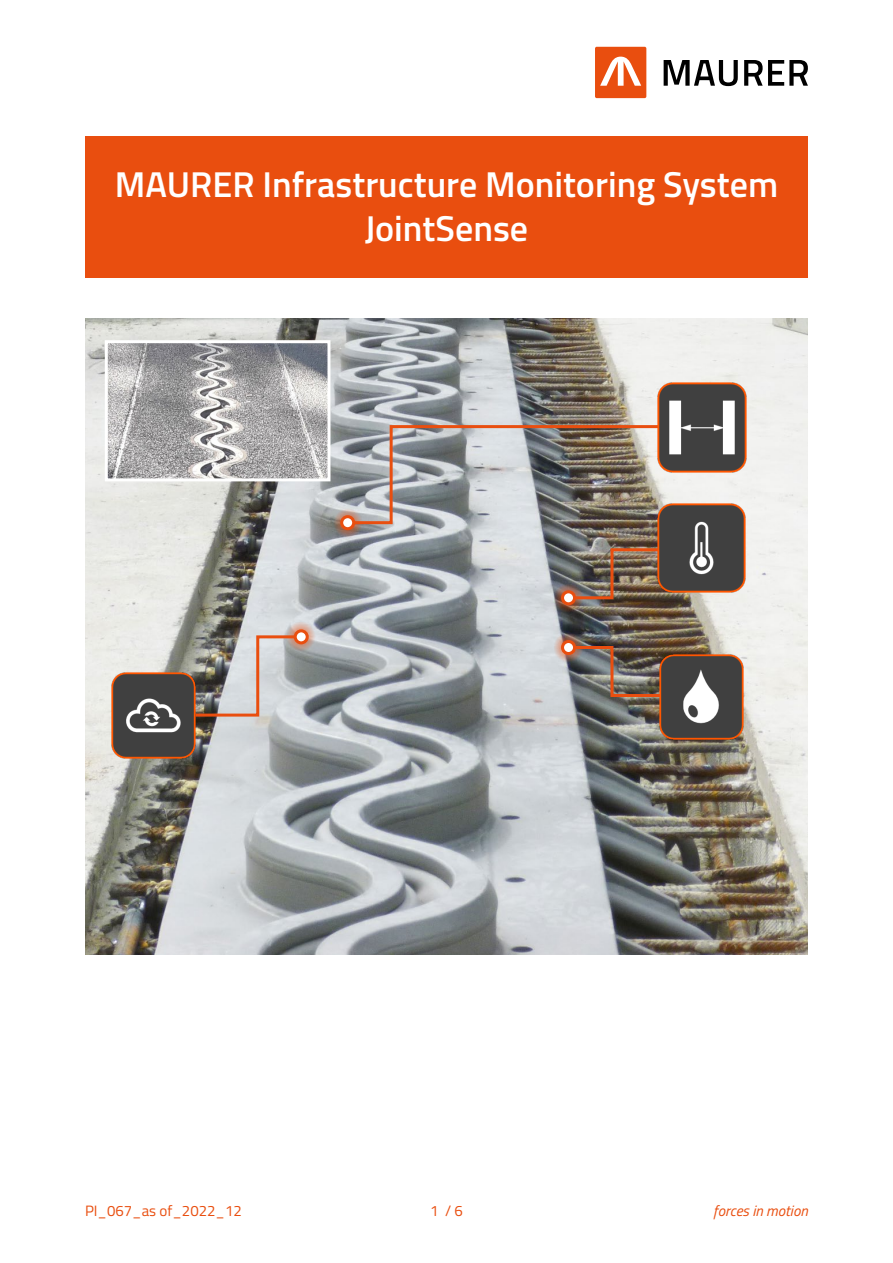
<style>
.page{position:relative;width:893px;height:1263px;background:#fff}
.page>*{position:absolute;margin:0;border:0;box-sizing:border-box;transform-origin:0 0}
.t1{font:600 36px/43.2px "Titillium";color:#fff;text-align:center}
.t2{font:15px "Titillium";color:#e94e0f}
.t3{font:italic 15px "Titillium";color:#e94e0f}
</style>
<div class="page">
<svg style="left:664px;top:60px;width:144px;height:26px"></svg>
<div style="left:595px;top:47px;width:51px;height:51px;background:#e94e0f;border-radius:2px"></div>
<svg style="left:600px;top:57px;width:41px;height:29px"></svg>
<img style="left:85px;top:319px;width:723px;height:636px">
<div style="left:85px;top:136px;width:723px;height:142px;background:#e94e0f"></div>
<img style="left:109px;top:344px;width:217px;height:133px">
<div style="left:105px;top:340px;width:225px;height:141px;border:3px solid #fff"></div>
<svg style="left:286px;top:622px;width:30px;height:29px"></svg>
<div style="left:295px;top:630px;width:12px;height:13px;background:#fff;border-radius:50%"></div>
<svg style="left:193px;top:634px;width:105px;height:84px;background:#b4aca8"></svg>
<div style="left:294px;top:629px;width:15px;height:15px;border:3px solid #e94e0f;border-radius:50%"></div>
<svg style="left:333px;top:508px;width:29px;height:29px"></svg>
<div style="left:341px;top:517px;width:13px;height:12px;background:#fff;border-radius:50%"></div>
<img style="left:351px;top:424px;width:314px;height:102px">
<div style="left:340px;top:515px;width:15px;height:15px;border:3px solid #e94e0f;border-radius:50%"></div>
<svg style="left:554px;top:583px;width:29px;height:30px"></svg>
<div style="left:562px;top:592px;width:13px;height:12px;background:#fff;border-radius:50%"></div>
<img style="left:571px;top:547px;width:122px;height:54px">
<div style="left:561px;top:590px;width:15px;height:15px;border:3px solid #e94e0f;border-radius:50%"></div>
<svg style="left:554px;top:633px;width:29px;height:29px"></svg>
<div style="left:562px;top:641px;width:13px;height:13px;background:#fff;border-radius:50%"></div>
<img style="left:571px;top:644px;width:122px;height:54px">
<div style="left:561px;top:640px;width:15px;height:15px;border:3px solid #e94e0f;border-radius:50%"></div>
<img style="left:658px;top:383px;width:89px;height:90px">
<img style="left:658px;top:504px;width:88px;height:89px">
<img style="left:659px;top:654px;width:85px;height:86px">
<img style="left:111px;top:673px;width:85px;height:85px">
<p class="t1" style="left:115px;top:161px;width:665px">MAURER Infrastructure Monitoring System<br>JointSense</p>
<p class="t2" style="left:85px;top:1200px;width:158px">PI_067_as of_2022_12</p>
<p class="t2" style="left:430px;top:1200px;width:34px">1 / 6</p>
<p class="t3" style="left:713px;top:1200px;width:96px">forces in motion</p>
</div>
